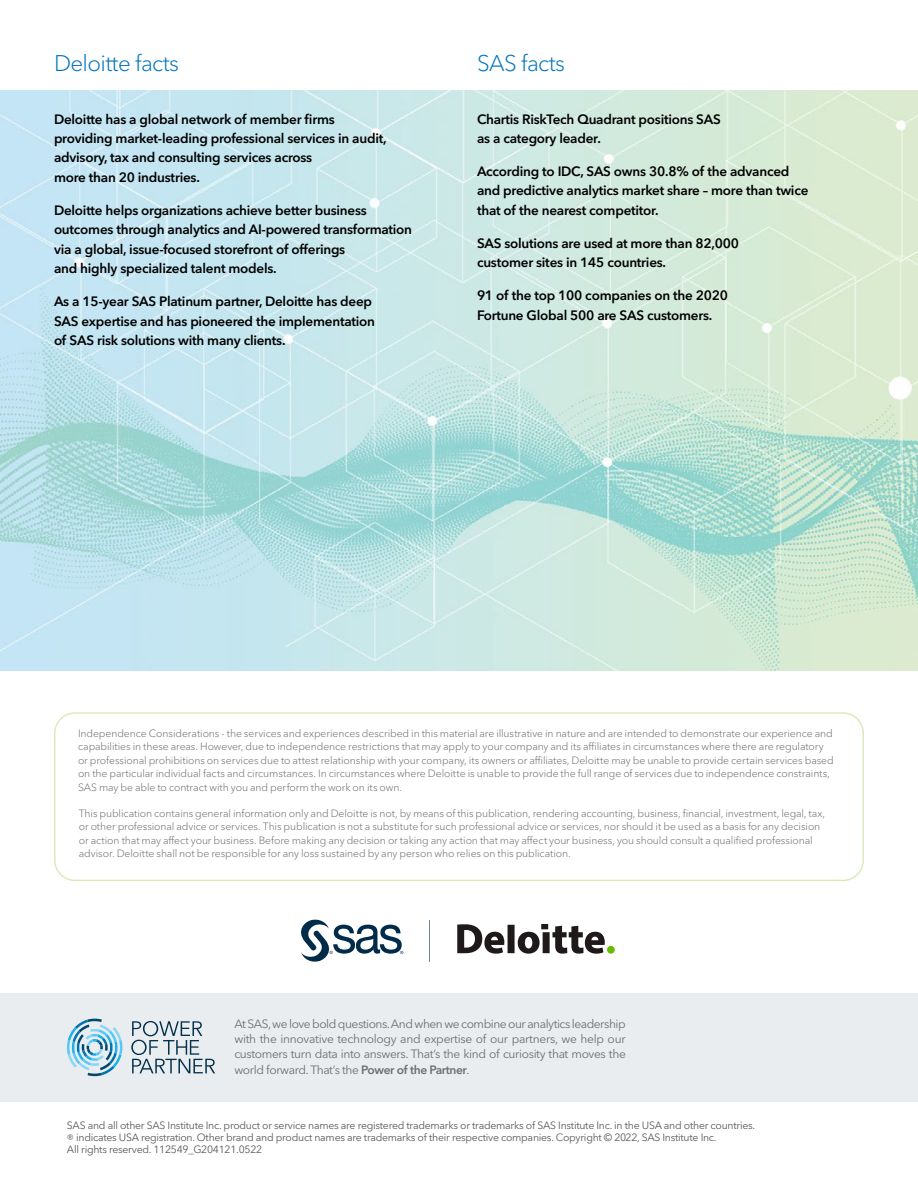
<style>
.page{position:relative;width:918px;height:1188px;background:#fff}
.page>*{position:absolute;margin:0;border:0;box-sizing:border-box;transform-origin:0 0}
.Body{font:300 22.5px "Avenir Next W1 G";letter-spacing:-.025em;color:#0074be}
.Body-2{font:600 13.5px/19.5px "Avenir Next W1 G";letter-spacing:-.02em;color:#000}
.Boilerplate_Power_of{font:12px/15.3px "Avenir Next W1 G";letter-spacing:-.035em;color:#6d6e71;text-align:justify}
.t1{font:300 10.5px/13.5px "Avenir Next W1 G";letter-spacing:-.01em;color:#6d6e71}
.Legal_info{font:10.5px/12px "Avenir Next W1 G";letter-spacing:-.025em;color:#58595b}
.s1{font-weight:600}
.s2{font-size:12px}
</style>
<div class="page">
<img style="left:0;top:91px;width:918px;height:580px">
<div style="left:0;top:993px;width:918px;height:108px;background:#eaedf0"></div>
<svg style="left:67px;top:1019px;width:56px;height:57px"></svg>
<svg style="left:131px;top:1021px;width:84px;height:52px"></svg>
<hr style="left:429px;top:920px;width:1px;height:42px;background:#718498">
<svg style="left:301px;top:919px;width:102px;height:43px"></svg>
<div style="left:607px;top:946px;width:8px;height:8px;background:#67bd00;border-radius:50%"></div>
<svg style="left:457px;top:924px;width:148px;height:30px"></svg>
<div style="left:54px;top:712px;width:810px;height:169px;border:2px solid #dbeabd;border-radius:20px"></div>
<p class="Body" style="left:54px;top:50px;width:127px">Deloitte facts</p>
<p class="Body-2" style="left:54px;top:109px;width:334px">Deloitte has a global network of member firms providing market-leading professional services in audit, advisory, tax and consulting services across<br>more than 20 industries.</p>
<p class="Body-2" style="left:54px;top:200px;width:360px">Deloitte helps organizations achieve better business outcomes through analytics and AI-powered transformation via a global, issue-focused storefront of offerings<br>and highly specialized talent models.</p>
<p class="Body-2" style="left:54px;top:292px;width:323px">As a 15-year SAS Platinum partner, Deloitte has deep<br>SAS expertise and has pioneered the implementation of SAS risk solutions with many clients.</p>
<p class="Body" style="left:477px;top:50px;width:90px">SAS facts</p>
<p class="Body-2" style="left:477px;top:109px;width:245px">Chartis RiskTech Quadrant positions SAS as a category leader.</p>
<p class="Body-2" style="left:477px;top:161px;width:333px">According to IDC, SAS owns 30.8% of the advanced and predictive analytics market share – more than twice that of the nearest competitor.</p>
<p class="Body-2" style="left:477px;top:233px;width:263px">SAS solutions are used at more than 82,000 customer sites in 145 countries.</p>
<p class="Body-2" style="left:477px;top:286px;width:253px">91 of the top 100 companies on the 2020<br>Fortune Global 500 are SAS customers.</p>
<p class="t1" style="left:78px;top:726px;width:757px">Independence Considerations - the services and experiences described in this material are illustrative in nature and are intended to demonstrate our experience and capabilities in these areas. However, due to independence restrictions that may apply to your company and its affiliates in circumstances where there are regulatory or professional prohibitions on services due to attest relationship with your company, its owners or affiliates, Deloitte may be unable to provide certain services based on the particular individual facts and circumstances. In circumstances where Deloitte is unable to provide the full range of services due to independence constraints, SAS may be able to contract with you and perform the work on its own.</p>
<p class="t1" style="left:79px;top:806px;width:748px">This publication contains general information only and Deloitte is not, by means of this publication, rendering accounting, business, financial, investment, legal, tax, or other professional advice or services. This publication is not a substitute for such professional advice or services, nor should it be used as a basis for any decision or action that may affect your business. Before making any decision or taking any action that may affect your business, you should consult a qualified professional advisor. Deloitte shall not be responsible for any loss sustained by any person who relies on this publication.</p>
<p class="Boilerplate_Power_of" style="left:234px;top:1016px;width:393px">At SAS, we love bold questions. And when we combine our analytics leadership with the innovative technology and expertise of our partners, we help our customers turn data into answers. That’s the kind of curiosity that moves the world forward. That’s the <span class="s1">Power of the Partner</span>.</p>
<p class="Legal_info" style="left:67px;top:1119px;width:690px">SAS and all other SAS Institute Inc. product or service names are registered trademarks or trademarks of SAS Institute Inc. in the USA and other countries. <span class="s2">®</span> indicates USA registration. Other brand and product names are trademarks of their respective companies. Copyright © 2022, SAS Institute Inc.<br>All rights reserved. 112549_G204121.0522</p>
</div>
